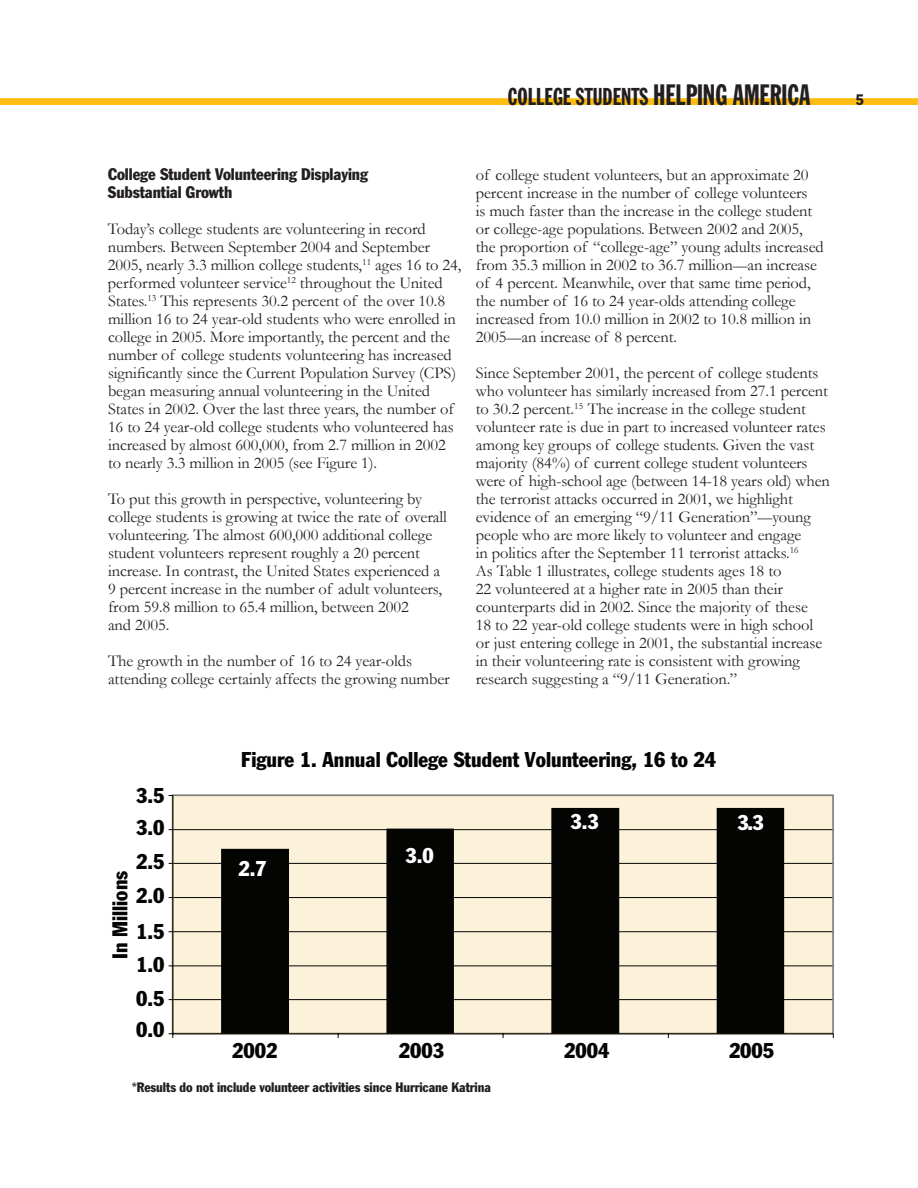
<style>
.page{position:relative;width:918px;height:1188px;background:#fff}
.page>*{position:absolute;margin:0;border:0;box-sizing:border-box;transform-origin:0 0}
.t1{font:24px "Franklin Gothic Extra Cond";color:#231f20}
.t2{font:condensed 21.15px/34.8px "Franklin Gothic";color:#040503}
.t3{font:condensed 21.15px "Franklin Gothic";color:#fff}
.t4{font:16.5px/18px "Garamond";letter-spacing:-.005em;color:#231f20}
.t5{font:condensed 16.5px/18px "Franklin Gothic";letter-spacing:-.005em;color:#231f20}
.t6{font:condensed 15px "Franklin Gothic";color:#231f20}
.t7{font:condensed 13.5px "Franklin Gothic";letter-spacing:-.005em;color:#231f20}
.s1{font-size:28.95px}
.s2{font-size:15px}
.s3{font-family:"Adobe Garamond Pro";font-size:15px}
</style>
<div class="page">
<svg style="left:0;top:98px;width:918px;height:7px"></svg>
<div style="left:173px;top:795px;width:660px;height:239px;background:#fcf2da"></div>
<hr style="left:173px;top:999px;width:660px;height:1px;background:#040503">
<hr style="left:173px;top:966px;width:660px;height:1px;background:#040503">
<hr style="left:173px;top:931px;width:660px;height:1px;background:#040503">
<hr style="left:173px;top:897px;width:660px;height:1px;background:#040503">
<hr style="left:173px;top:863px;width:660px;height:1px;background:#040503">
<hr style="left:173px;top:829px;width:660px;height:1px;background:#040503">
<div style="left:172px;top:794px;width:662px;height:240px;border:2px solid #808180"></div>
<div style="left:221px;top:849px;width:68px;height:185px;background:#040503"></div>
<div style="left:386px;top:829px;width:68px;height:205px;background:#040503"></div>
<div style="left:551px;top:808px;width:68px;height:226px;background:#040503"></div>
<div style="left:717px;top:808px;width:67px;height:226px;background:#040503"></div>
<hr style="left:173px;top:795px;width:1px;height:239px;background:#040503">
<hr style="left:173px;top:1034px;width:660px;height:1px;background:#040503">
<h1 class="t1" style="left:508px;top:84px;width:304px">COLLEGE STUDENTS <span class="s1">HELPING AMERICA</span></h1>
<p class="t5" style="left:108px;top:165px;width:262px">College Student Volunteering Displaying<br>Substantial Growth</p>
<p class="t4" style="left:108px;top:220px;width:355px">Today’s college students are volunteering in record numbers. Between September 2004 and September 2005, nearly 3.3 million college students,<sup>11</sup> ages 16 to 24, performed volunteer service<sup>12</sup> throughout the United States.<sup>13</sup> This represents 30.2 percent of the over 10.8 million 16 to 24 year-old students who were enrolled in college in 2005. More importantly, the percent and the number of college students volunteering has increased significantly since the Current Population Survey (CPS) began measuring annual volunteering in the United States in 2002. Over the last three years, the number of 16 to 24 year-old college students who volunteered has increased by almost 600,000, from 2.7 million in 2002 to nearly 3.3 million in 2005 (see Figure 1).</p>
<p class="t4" style="left:108px;top:490px;width:340px">To put this growth in perspective, volunteering by college students is growing at twice the rate of overall volunteering. The almost 600,000 additional college student volunteers represent roughly a 20 percent increase. In contrast, the United States experienced a 9 percent increase in the number of adult volunteers, from 59.8 million to 65.4 million, between 2002<br>and 2005.</p>
<p class="t4" style="left:108px;top:652px;width:343px">The growth in the number of 16 to 24 year-olds attending college certainly affects the growing number</p>
<p class="t4" style="left:476px;top:166px;width:349px">of college student volunteers, but an approximate 20 percent increase in the number of college volunteers<br>is much faster than the increase in the college student or college-age populations. Between 2002 and 2005, the proportion of “college-age” young adults increased from 35.3 million in 2002 to 36.7 million<span class="s2">—</span>an increase of 4 percent. Meanwhile, over that same time period, the number of 16 to 24 year-olds attending college increased from 10.0 million in 2002 to 10.8 million in 2005<span class="s2">—</span>an increase of 8 percent.</p>
<p class="t4" style="left:476px;top:364px;width:356px">Since September 2001, the percent of college students who volunteer has similarly increased from 27.1 percent to 30.2 percent.<sup>15</sup> The increase in the college student volunteer rate is due in part to increased volunteer rates among key groups of college students. Given the vast majority (84%) of current college student volunteers were of high-school age (between 14-18 years old) when the terrorist attacks occurred in 2001, we highlight evidence of an emerging “9/11 Generation”<span class="s3">—</span>young people who are more likely to volunteer and engage<br>in politics after the September 11 terrorist attacks.<sup>16<br></sup>As Table 1 illustrates, college students ages 18 to<br>22 volunteered at a higher rate in 2005 than their counterparts did in 2002. Since the majority of these<br>18 to 22 year-old college students were in high school or just entering college in 2001, the substantial increase in their volunteering rate is consistent with growing research suggesting a “9/11 Generation.”</p>
<p class="t2" style="left:102px;top:959px;width:89px;rotate:-90deg">In Millions</p>
<p class="t2" style="left:136px;top:779px;width:30px;line-height:32.1px">3.5<br>3.0</p>
<p class="t2" style="left:136px;top:844px;width:30px;text-align:justify">2.5<br>2.0<br>1.5</p>
<p class="t2" style="left:136px;top:947px;width:30px;line-height:34.2px">1.0<br>0.5</p>
<p class="t2" style="left:136px;top:1012px;width:30px">0.0</p>
<p class="t2" style="left:241px;top:742px;width:476px">Figure 1. Annual College Student Volunteering, 16 to 24</p>
<p class="t3" style="left:239px;top:856px;width:30px">2.7</p>
<p class="t3" style="left:405px;top:842px;width:30px">3.0</p>
<p class="t3" style="left:571px;top:809px;width:30px">3.3</p>
<p class="t3" style="left:738px;top:809px;width:28px">3.3</p>
<p class="t2" style="left:232px;top:1032px;width:47px">2002</p>
<p class="t2" style="left:399px;top:1032px;width:47px">2003</p>
<p class="t2" style="left:564px;top:1032px;width:47px">2004</p>
<p class="t2" style="left:729px;top:1032px;width:47px">2005</p>
<p class="t7" style="left:132px;top:1079px;width:361px">*Results do not include volunteer activities since Hurricane Katrina</p>
<p class="t6" style="left:856px;top:90px;width:10px">5</p>
</div>
